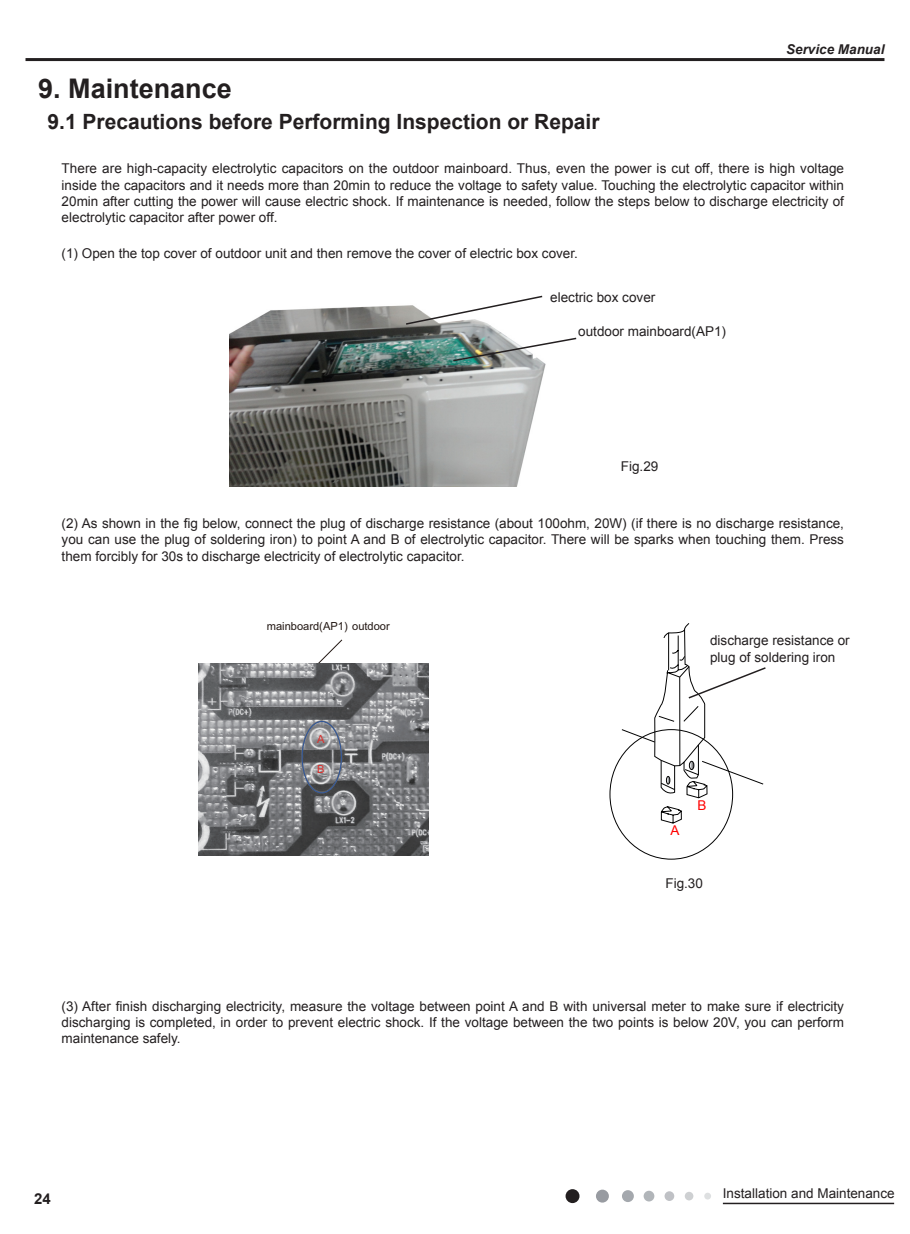
<style>
.page{position:relative;width:910px;height:1234px;background:#fff}
.page>*{position:absolute;margin:0;border:0;box-sizing:border-box;transform-origin:0 0}
.黑体大标题{font:700 27px "Arial";color:#231f20}
.黑体小标题{font:700 21px "Arial";color:#231f20}
.t1{font:700 15px "Arial";color:#231f20}
.t2{font:13.5px/16.2px "Arial";color:#231f20;text-align:justify}
.t3{font:italic 700 13.5px "Arial";color:#231f20}
.t4{font:13.5px "Arial";color:#f00}
.t5{font:11.1px "Arial";color:#221713}
.t6{font:11.1px "Arial";color:#da2f2b}
</style>
<div class="page">
<hr style="left:723px;top:1202px;width:171px;height:1px;background:#231f20">
<div style="left:704px;top:1192px;width:7px;height:7px;background:#dee0e1;border-radius:50%"></div>
<div style="left:685px;top:1191px;width:8px;height:9px;background:#ced0d2;border-radius:50%"></div>
<svg style="left:665px;top:1190px;width:9px;height:10px"></svg>
<div style="left:644px;top:1190px;width:10px;height:11px;background:#b1b5b9;border-radius:50%"></div>
<div style="left:596px;top:1189px;width:13px;height:13px;background:#989ba1;border-radius:50%"></div>
<div style="left:566px;top:1188px;width:13px;height:14px;background:#231f20;border-radius:50%"></div>
<div style="left:622px;top:1189px;width:12px;height:12px;background:#a4a8ad;border-radius:50%"></div>
<hr style="left:26px;top:58px;width:858px;height:3px;background:#231f20">
<svg style="left:318px;top:639px;width:111px;height:42px"></svg>
<img style="left:198px;top:663px;width:230px;height:192px">
<div style="left:302px;top:721px;width:40px;height:72px;border:1px solid #2f569b;border-radius:50%"></div>
<svg style="left:621px;top:623px;width:145px;height:200px"></svg>
<img style="left:230px;top:305px;width:316px;height:181px">
<svg style="left:404px;top:295px;width:140px;height:31px"></svg>
<svg style="left:452px;top:336px;width:125px;height:26px"></svg>
<p class="黑体大标题" style="left:38px;top:71px;width:195px">9. Maintenance</p>
<p class="黑体小标题" style="left:48px;top:107px;width:553px">9.1 Precautions before Performing Inspection or Repair</p>
<p class="t3" style="left:786px;top:41px;width:100px">Service Manual</p>
<p class="t2" style="left:62px;top:160px;width:784px">There are high-capacity electrolytic capacitors on the outdoor mainboard. Thus, even the power is cut off, there is high voltage inside the capacitors and it needs more than 20min to reduce the voltage to safety value. Touching the electrolytic capacitor within 20min after cutting the power will cause electric shock. If maintenance is needed, follow the steps below to discharge electricity of electrolytic capacitor after power off.</p>
<p class="t2" style="left:62px;top:245px;width:518px">(1) Open the top cover of outdoor unit and then remove the cover of electric box cover.</p>
<p class="t2" style="left:550px;top:289px;width:107px">electric box cover</p>
<p class="t2" style="left:578px;top:323px;width:149px">outdoor mainboard(AP1)</p>
<p class="t2" style="left:621px;top:458px;width:39px">Fig.29</p>
<p class="t2" style="left:62px;top:515px;width:784px">(2) As shown in the fig below, connect the plug of discharge resistance (about 100ohm, 20W) (if there is no discharge resistance, you can use the plug of soldering iron) to point A and B of electrolytic capacitor. There will be sparks when touching them. Press them forcibly for 30s to discharge electricity of electrolytic capacitor.</p>
<p class="t5" style="left:267px;top:619px;width:125px">mainboard(AP1) outdoor</p>
<p class="t6" style="left:317px;top:731px;width:9px">A</p>
<p class="t6" style="left:317px;top:762px;width:9px">B</p>
<p class="t2" style="left:710px;top:632px;width:141px">discharge resistance or</p>
<p class="t2" style="left:710px;top:648px;width:127px">plug of soldering iron</p>
<p class="t4" style="left:670px;top:821px;width:11px">A</p>
<p class="t4" style="left:697px;top:796px;width:11px">B</p>
<p class="t2" style="left:665px;top:875px;width:39px">Fig.30</p>
<p class="t2" style="left:62px;top:997px;width:784px">(3) After finish discharging electricity, measure the voltage between point A and B with universal meter to make sure if electricity discharging is completed, in order to prevent electric shock. If the voltage between the two points is below 20V, you can perform maintenance safely.</p>
<p class="t1" style="left:34px;top:1188px;width:18px">24</p>
<p class="t2" style="left:723px;top:1184px;width:173px">Installation and Maintenance</p>
</div>
